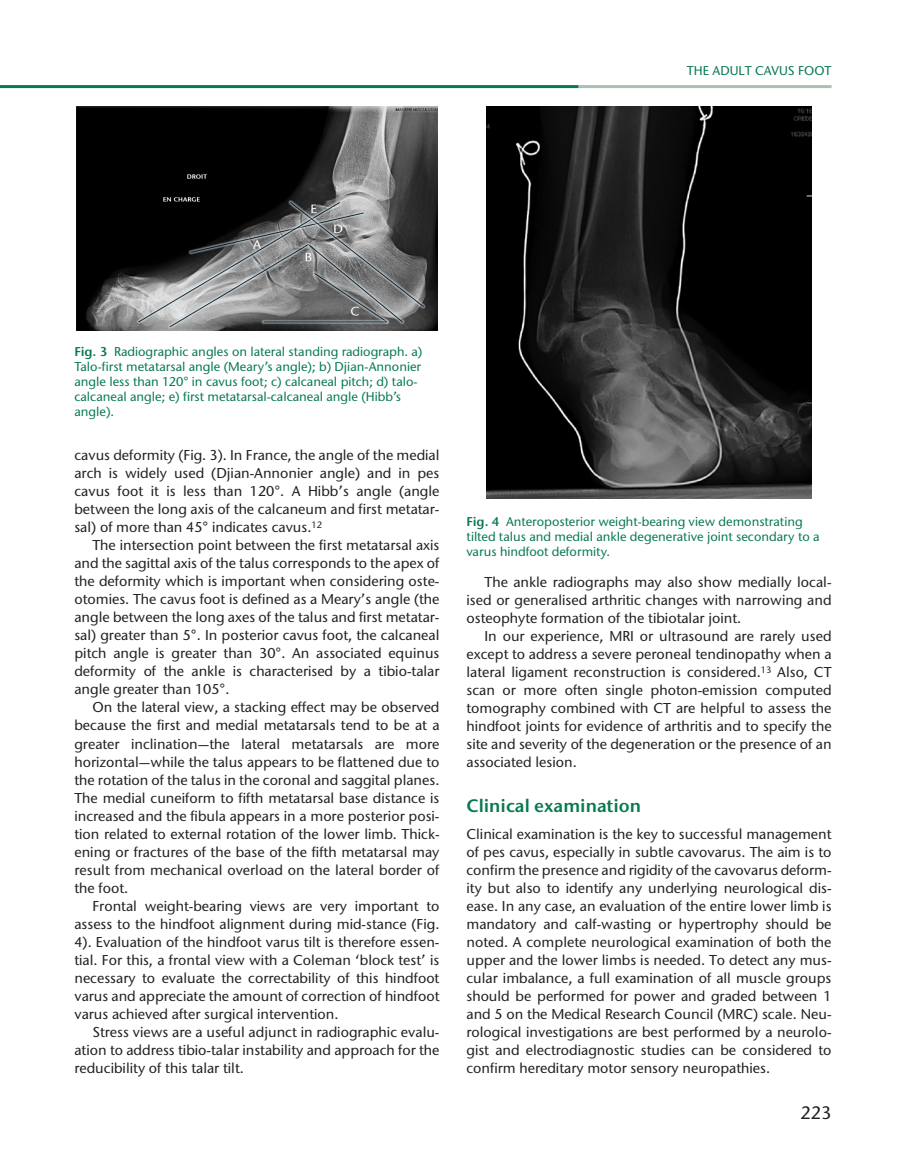
<style>
.page{position:relative;width:906px;height:1170px;background:#fff}
.page>*{position:absolute;margin:0;border:0;box-sizing:border-box;transform-origin:0 0}
.t1{font:600 18px "Stone Sans ITC Pro";color:#077a4e}
.t2{font:500 18px "Stone Sans ITC Pro";color:#231f20}
.t3{font:500 14.25px/18px "Stone Sans ITC Pro";color:#231f20;text-align:justify}
.t4{font:500 12.75px/15px "Stone Sans ITC Pro";color:#077a4e}
.s1{font-weight:600}
</style>
<div class="page">
<hr style="left:578px;top:85px;width:253px;height:3px;background:#a9c1b0">
<hr style="left:0;top:85px;width:578px;height:3px;background:#077a4e">
<img style="left:77px;top:106px;width:360px;height:224px">
<img style="left:487px;top:106px;width:324px;height:392px">
<p class="t4" style="left:687px;top:63px;width:35px">The adult</p>
<p class="t4" style="left:755px;top:63px;width:53px">cavus foot</p>
<p class="t4" style="left:74px;top:344px;width:349px"><span class="s1">Fig. 3</span> Radiographic angles on lateral standing radiograph. a)<br>Talo-first metatarsal angle (Meary’s angle); b) Djian-Annonier angle less than 120° in cavus foot; c) calcaneal pitch; d) talo&shy;calcaneal angle; e) first metatarsal-calcaneal angle (Hibb’s angle).</p>
<p class="t3" style="left:74px;top:446px;width:366px">cavus deformity (Fig. 3). In France, the angle of the medial arch is widely used (Djian-Annonier angle) and in pes cavus foot it is less than 120°. A Hibb’s angle (angle between the long axis of the calcaneum and first metatar&shy;sal) of more than 45° indicates cavus.<sup>12</sup></p>
<p class="t3" style="left:74px;top:536px;width:366px;text-indent:18px">The intersection point between the first metatarsal axis and the sagittal axis of the talus corresponds to the apex of the deformity which is important when considering oste&shy;otomies. The cavus foot is defined as a Meary’s angle (the angle between the long axes of the talus and first metatar&shy;sal) greater than 5°. In posterior cavus foot, the calcaneal pitch angle is greater than 30°. An associated equinus deformity of the ankle is characterised by a tibio-talar angle greater than 105°.</p>
<p class="t3" style="left:74px;top:698px;width:366px;text-indent:18px">On the lateral view, a stacking effect may be observed because the first and medial metatarsals tend to be at a greater inclination—the lateral metatarsals are more horizontal—while the talus appears to be flattened due to the rotation of the talus in the coronal and saggital planes.<br>The medial cuneiform to fifth metatarsal base distance is increased and the fibula appears in a more posterior posi&shy;tion related to external rotation of the lower limb. Thick&shy;ening or fractures of the base of the fifth metatarsal may result from mechanical overload on the lateral border of the foot.</p>
<p class="t3" style="left:74px;top:896px;width:366px;text-indent:18px">Frontal weight-bearing views are very important to assess to the hindfoot alignment during mid-stance (Fig.<br>4). Evaluation of the hindfoot varus tilt is therefore essen&shy;tial. For this, a frontal view with a Coleman ‘block test’ is necessary to evaluate the correctability of this hindfoot varus and appreciate the amount of correction of hindfoot varus achieved after surgical intervention.</p>
<p class="t3" style="left:74px;top:1022px;width:366px;text-indent:18px">Stress views are a useful adjunct in radiographic evalu&shy;ation to address tibio-talar instability and approach for the reducibility of this talar tilt.</p>
<p class="t4" style="left:466px;top:513px;width:354px"><span class="s1">Fig. 4</span> Anteroposterior weight-bearing view demonstrating tilted talus and medial ankle degenerative joint secondary to a varus hindfoot deformity.</p>
<p class="t3" style="left:466px;top:573px;width:366px;text-indent:18px">The ankle radiographs may also show medially local&shy;ised or generalised arthritic changes with narrowing and osteophyte formation of the tibiotalar joint.</p>
<p class="t3" style="left:466px;top:627px;width:366px;text-indent:18px">In our experience, MRI or ultrasound are rarely used except to address a severe peroneal tendinopathy when a lateral ligament reconstruction is considered.<sup>13</sup> Also, CT scan or more often single photon-emission computed tomography combined with CT are helpful to assess the hindfoot joints for evidence of arthritis and to specify the site and severity of the degeneration or the presence of an associated lesion.</p>
<p class="t1" style="left:466px;top:794px;width:176px">Clinical examination</p>
<p class="t3" style="left:466px;top:825px;width:366px">Clinical examination is the key to successful management of pes cavus, especially in subtle cavovarus. The aim is to confirm the presence and rigidity of the cavovarus deform&shy;ity but also to identify any underlying neurological dis&shy;ease. In any case, an evaluation of the entire lower limb is mandatory and calf-wasting or hypertrophy should be noted. A complete neurological examination of both the upper and the lower limbs is needed. To detect any mus&shy;cular imbalance, a full examination of all muscle groups should be performed for power and graded between 1 and 5 on the Medical Research Council (MRC) scale. Neu&shy;rological investigations are best performed by a neurolo&shy;gist and electrodiagnostic studies can be considered to confirm hereditary motor sensory neuropathies.</p>
<p class="t2" style="left:800px;top:1101px;width:32px">223</p>
</div>
